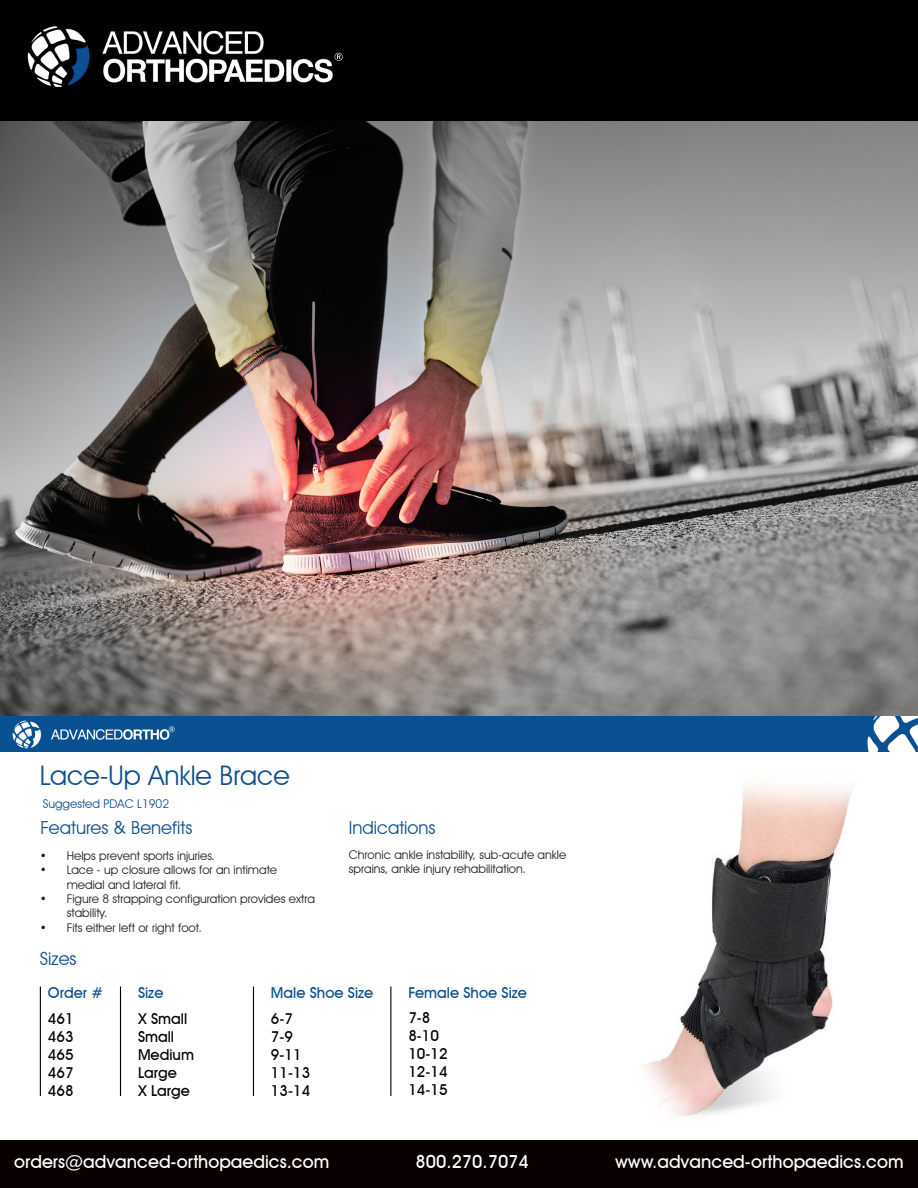
<style>
.page{position:relative;width:918px;height:1188px;background:#fff}
.page>*{position:absolute;margin:0;border:0;box-sizing:border-box;transform-origin:0 0}
.t1{font:27px "Avant Garde IT Cby BT";color:#0f4f8f}
.t2{font:500 18px "Avant Garde IT Cby BT";color:#fff}
.t3{font:18px "Avant Garde IT Cby BT";color:#0f4f8f}
.t4{font:500 15px/18px "Avant Garde IT Cby BT";color:#090000}
.t5{font:500 15px "Avant Garde IT Cby BT";color:#075190}
.t6{font:12px/14.4px "Avant Garde IT Cby BT";color:#231f20}
.t7{font:12px "Avant Garde IT Cby BT";color:#0e4e91}
</style>
<div class="page">
<img style="left:0;top:121px;width:918px;height:596px">
<div style="left:0;top:0;width:918px;height:121px;background:#000"></div>
<svg style="left:335px;top:53px;width:8px;height:8px"></svg>
<img style="left:0;top:717px;width:918px;height:35px">
<svg style="left:169px;top:726px;width:6px;height:6px"></svg>
<div style="left:0;top:1140px;width:918px;height:48px;background:#090000"></div>
<img style="left:642px;top:783px;width:210px;height:334px">
<hr style="left:40px;top:986px;width:1px;height:110px;background:#070000">
<hr style="left:120px;top:986px;width:1px;height:110px;background:#070000">
<hr style="left:253px;top:986px;width:1px;height:110px;background:#070000">
<hr style="left:390px;top:986px;width:1px;height:110px;background:#070000">
<h1 class="t1" style="left:40px;top:759px;width:252px">Lace-Up Ankle Brace</h1>
<p class="t7" style="left:43px;top:796px;width:128px">Suggested PDAC L1902</p>
<h2 class="t3" style="left:41px;top:817px;width:153px">Features &amp; Benefits</h2>
<p class="t6" style="left:40px;top:848px;width:177px">• Helps prevent sports injuries.</p>
<p class="t6" style="left:67px;top:863px;width:212px;text-indent:-27px">• Lace - up closure allows for an intimate medial and lateral fit.</p>
<p class="t6" style="left:67px;top:891px;width:250px;text-indent:-27px">• Figure 8 strapping configuration provides extra stability.</p>
<p class="t6" style="left:40px;top:920px;width:164px">• Fits either left or right foot.</p>
<h2 class="t3" style="left:40px;top:948px;width:38px">Sizes</h2>
<h2 class="t3" style="left:349px;top:817px;width:88px">Indications</h2>
<p class="t6" style="left:349px;top:847px;width:219px">Chronic ankle instability, sub-acute ankle sprains, ankle injury rehabilitation.</p>
<p class="t5" style="left:48px;top:983px;width:57px">Order #</p>
<p class="t5" style="left:138px;top:983px;width:27px">Size</p>
<p class="t4" style="left:48px;top:1010px;width:27px;text-align:justify">461<br>463<br>465<br>467<br>468</p>
<p class="t4" style="left:138px;top:1010px;width:58px">X Small<br>Small<br>Medium<br>Large<br>X Large</p>
<p class="t5" style="left:271px;top:983px;width:104px">Male Shoe Size</p>
<p class="t4" style="left:271px;top:1010px;width:41px">6-7<br>7-9<br>9-11<br>11-13<br>13-14</p>
<p class="t5" style="left:408px;top:983px;width:120px">Female Shoe Size</p>
<p class="t4" style="left:408px;top:1008px;width:41px">7-8<br>8-10<br>10-12<br>12-14<br>14-15</p>
<h2 class="t2" style="left:14px;top:1151px;width:317px">orders@advanced-orthopaedics.com</h2>
<h2 class="t2" style="left:416px;top:1151px;width:115px">800.270.7074</h2>
<h2 class="t2" style="left:615px;top:1151px;width:290px">www.advanced-orthopaedics.com</h2>
</div>
